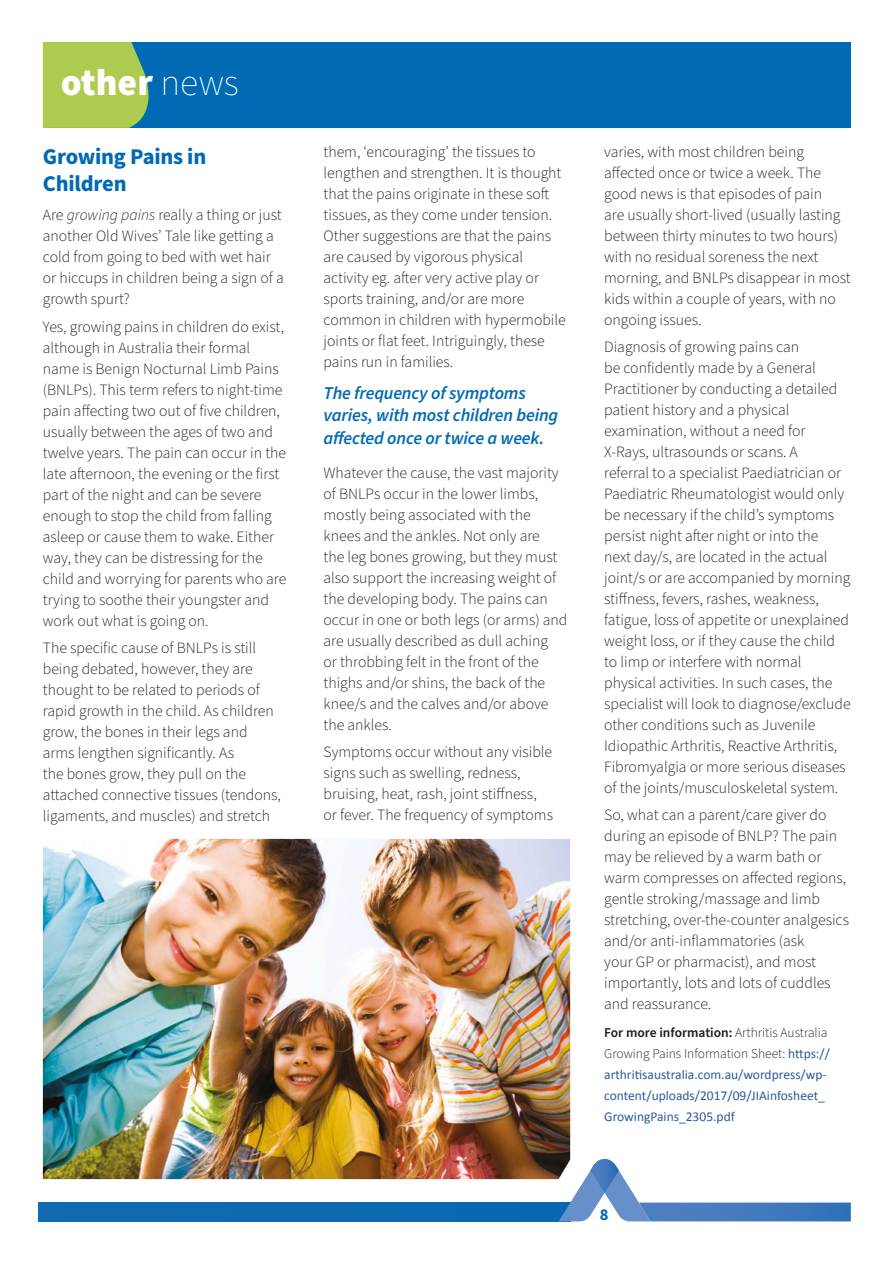
<style>
.page{position:relative;width:894px;height:1265px;background:#fff}
.page>*{position:absolute;margin:0;border:0;box-sizing:border-box;transform-origin:0 0}
.t1{font:900 37.5px "Source Sans Pro";color:#fff}
.t2{font:700 22.5px/27px "Source Sans Pro";letter-spacing:-.01em;color:#006ab4}
.t3{font:italic 600 18px/22.5px "Source Sans Pro";letter-spacing:-.01em;color:#006ab4}
.t4{font:700 16.5px "Source Sans Pro";color:#006ab4}
.t5{font:300 15.75px/21px "Source Sans Pro";color:#1d1d1b}
.t6{font:13.5px/21px "Calibri";color:#275b9b}
.t7{font:300 13.5px/21px "Source Sans Pro";color:#1d1d1b}
.s1{font-weight:200}
.s2{font-style:italic}
.s3{font-weight:600}
.s4{font-family:"Calibri";font-weight:400;color:#275b9b}
</style>
<div class="page">
<div style="left:43px;top:43px;width:808px;height:85px;background:#006ab4"></div>
<svg style="left:43px;top:43px;width:106px;height:85px;background:#a3c554"></svg>
<div style="left:39px;top:1202px;width:531px;height:19px;background:#0c69b0"></div>
<svg style="left:559px;top:1157px;width:292px;height:64px"></svg>
<img style="left:43px;top:839px;width:527px;height:340px">
<h1 class="t1" style="left:61px;top:57px;width:179px">other <span class="s1">news</span></h1>
<h2 class="t2" style="left:43px;top:143px;width:165px">Growing Pains in<br>Children</h2>
<p class="t5" style="left:43px;top:205px;width:242px">Are <span class="s2">growing pains</span> really a thing or just another Old Wives’ Tale like getting a cold from going to bed with wet hair or hiccups in children being a sign of a growth spurt?</p>
<p class="t5" style="left:43px;top:316px;width:245px">Yes, growing pains in children do exist, although in Australia their formal name is Benign Nocturnal Limb Pains (BNLPs). This term refers to night-time pain affecting two out of five children, usually between the ages of two and twelve years. The pain can occur in the late afternoon, the evening or the first part of the night and can be severe enough to stop the child from falling asleep or cause them to wake. Either way, they can be distressing for the child and worrying for parents who are trying to soothe their youngster and work out what is going on.</p>
<p class="t5" style="left:43px;top:638px;width:240px">The specific cause of BNLPs is still being debated, however, they are thought to be related to periods of rapid growth in the child. As children grow, the bones in their legs and arms lengthen significantly. As<br>the bones grow, they pull on the attached connective tissues (tendons, ligaments, and muscles) and stretch</p>
<p class="t5" style="left:324px;top:141px;width:244px">them, ‘encouraging’ the tissues to lengthen and strengthen. It is thought that the pains originate in these soft tissues, as they come under tension.<br>Other suggestions are that the pains are caused by vigorous physical activity eg. after very active play or sports training, and/or are more common in children with hypermobile joints or flat feet. Intriguingly, these pains run in families.</p>
<p class="t3" style="left:324px;top:382px;width:236px">The frequency of symptoms varies, with most children being affected once or twice a week.</p>
<p class="t5" style="left:324px;top:463px;width:245px">Whatever the cause, the vast majority of BNLPs occur in the lower limbs, mostly being associated with the knees and the ankles. Not only are<br>the leg bones growing, but they must also support the increasing weight of the developing body. The pains can occur in one or both legs (or arms) and are usually described as dull aching<br>or throbbing felt in the front of the thighs and/or shins, the back of the knee/s and the calves and/or above the ankles.</p>
<p class="t5" style="left:324px;top:742px;width:231px">Symptoms occur without any visible signs such as swelling, redness, bruising, heat, rash, joint stiffness, or fever. The frequency of symptoms</p>
<p class="t5" style="left:604px;top:141px;width:248px">varies, with most children being affected once or twice a week. The good news is that episodes of pain<br>are usually short-lived (usually lasting between thirty minutes to two hours) with no residual soreness the next morning, and BNLPs disappear in most kids within a couple of years, with no ongoing issues.</p>
<p class="t5" style="left:604px;top:337px;width:248px">Diagnosis of growing pains can<br>be confidently made by a General Practitioner by conducting a detailed patient history and a physical examination, without a need for X-Rays, ultrasounds or scans. A<br>referral to a specialist Paediatrician or Paediatric Rheumatologist would only be necessary if the child’s symptoms persist night after night or into the<br>next day/s, are located in the actual joint/s or are accompanied by morning stiffness, fevers, rashes, weakness, fatigue, loss of appetite or unexplained weight loss, or if they cause the child to limp or interfere with normal physical activities. In such cases, the specialist will look to diagnose/exclude other conditions such as Juvenile Idiopathic Arthritis, Reactive Arthritis, Fibromyalgia or more serious diseases of the joints/musculoskeletal system.</p>
<p class="t5" style="left:604px;top:805px;width:246px">So, what can a parent/care giver do during an episode of BNLP? The pain may be relieved by a warm bath or warm compresses on affected regions, gentle stroking/massage and limb stretching, over-the-counter analgesics and/or anti-inflammatories (ask<br>your GP or pharmacist), and most importantly, lots and lots of cuddles and reassurance.</p>
<p class="t7" style="left:604px;top:1022px;width:227px"><span class="s3">For more information:</span> Arthritis Australia<br>Growing Pains Information Sheet: <span class="s4">https://</span></p>
<p class="t6" style="left:604px;top:1064px;width:224px">arthritisaustralia.com.au/wordpress/wp&shy;content/uploads/2017/09/JIAinfosheet_<br>GrowingPains_2305.pdf</p>
<p class="t4" style="left:600px;top:1203px;width:10px">8</p>
</div>
